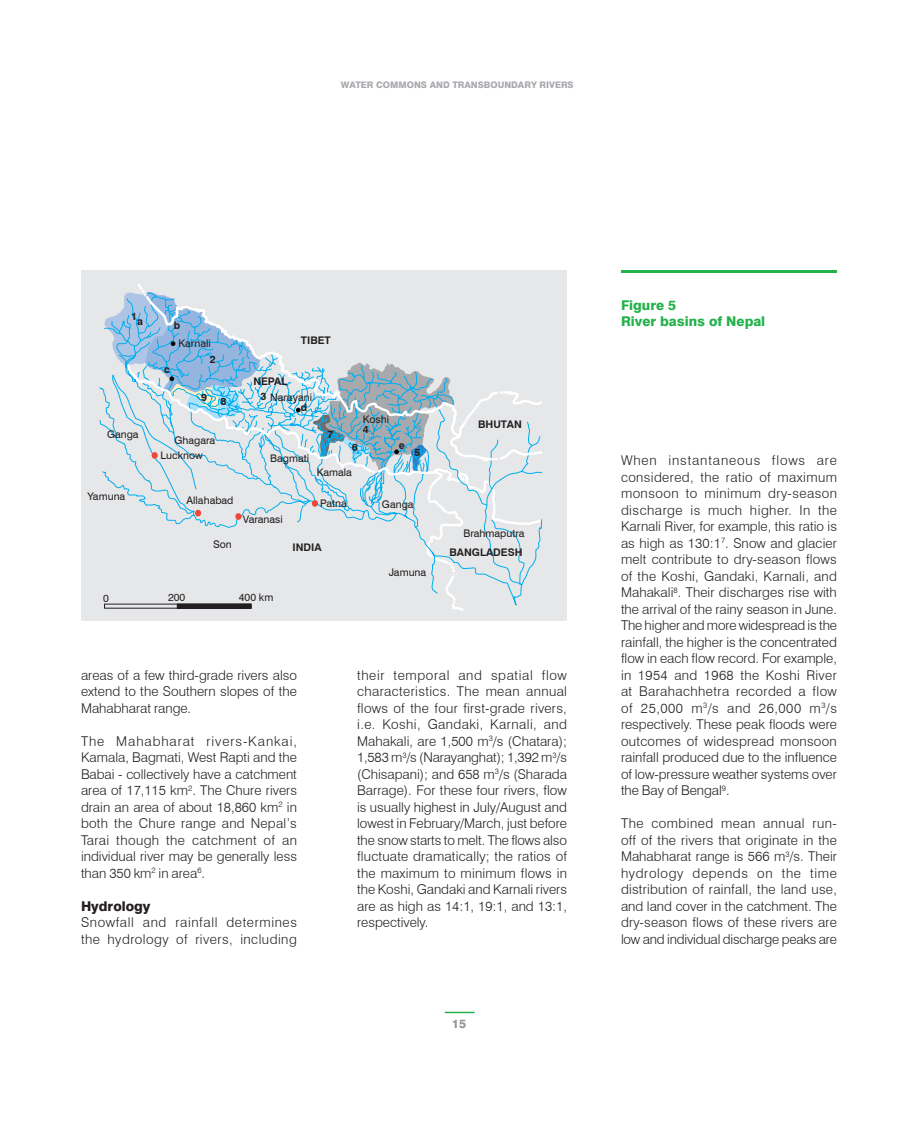
<style>
.page{position:relative;width:918px;height:1134px;background:#fff}
.page>*{position:absolute;margin:0;border:0;box-sizing:border-box;transform-origin:0 0}
.BodyText{font:300 13.5px/16.5px "Swiss 721 BT";color:#231f20;text-align:justify}
.BodyText-2{font:300 13.5px/16.5px "Swiss 721 BT";letter-spacing:.045em;color:#231f20}
.t1{font:800 13.5px "Swiss 721 BT";color:#23b24b}
.Subhead_2{font:800 13.5px "Swiss 721 BT";color:#231f20}
.t2{font:800 12px "Swiss 721 BT";color:#939598}
.Figure_Text{font:10.5px "Swiss 721 BT";color:#231f20}
.Figure_Text-2{font:700 10.5px "Swiss 721 BT";color:#231f20}
.Fig_Title{font:700 10.5px "Swiss 721 BT";color:#231f20}
.t3{font:800 9px "Swiss 721 BT";color:#a8a9ad}
.s1{font-weight:700}
</style>
<div class="page">
<hr style="left:445px;top:1012px;width:30px;height:1px;background:#23b24b">
<div style="left:81px;top:270px;width:486px;height:351px;background:#e6e7e9"></div>
<svg style="left:103px;top:287px;width:440px;height:324px"></svg>
<div style="left:177px;top:604px;width:74px;height:4px;border:1px solid #231f20"></div>
<hr style="left:621px;top:270px;width:216px;height:3px;background:#23b24b">
<div style="left:152px;top:452px;width:6px;height:7px;background:#ef4838;border-radius:50%"></div>
<p class="t3" style="left:341px;top:79px;width:234px">WATER COMMONS AND TRANSBOUNDARY RIVERS</p>
<p class="Figure_Text-2" style="left:131px;top:309px;width:7px">1</p>
<p class="Figure_Text-2" style="left:137px;top:314px;width:7px">a</p>
<p class="Figure_Text-2" style="left:174px;top:318px;width:8px">b</p>
<p class="Figure_Text-2" style="left:164px;top:362px;width:7px">c</p>
<p class="Figure_Text" style="left:179px;top:336px;width:34px">Karnali</p>
<p class="Figure_Text-2" style="left:301px;top:333px;width:31px">TIBET</p>
<p class="Figure_Text-2" style="left:210px;top:352px;width:7px">2</p>
<p class="Figure_Text" style="left:107px;top:427px;width:33px">Ganga</p>
<p class="Figure_Text" style="left:88px;top:489px;width:39px">Yamuna</p>
<p class="Figure_Text-2" style="left:201px;top:390px;width:7px">9</p>
<p class="Figure_Text-2" style="left:220px;top:394px;width:7px">8</p>
<p class="Figure_Text-2" style="left:253px;top:374px;width:36px">NEPAL</p>
<p class="Figure_Text" style="left:260px;top:390px;width:53px"><span class="s1">3</span> Narayani</p>
<p class="Figure_Text-2" style="left:301px;top:400px;width:8px">d</p>
<p class="Figure_Text" style="left:175px;top:433px;width:42px">Ghagara</p>
<p class="Figure_Text" style="left:161px;top:448px;width:44px">Lucknow</p>
<p class="Figure_Text" style="left:270px;top:451px;width:40px">Bagmati</p>
<p class="Figure_Text-2" style="left:328px;top:427px;width:7px">7</p>
<p class="Figure_Text" style="left:363px;top:412px;width:28px">Koshi</p>
<p class="Fig_Title" style="left:363px;top:422px;width:7px">4</p>
<p class="Figure_Text-2" style="left:352px;top:440px;width:7px">6</p>
<p class="Figure_Text-2" style="left:399px;top:438px;width:7px">e</p>
<p class="Figure_Text-2" style="left:415px;top:445px;width:7px">5</p>
<p class="Figure_Text" style="left:187px;top:493px;width:48px">Allahabad</p>
<p class="Figure_Text" style="left:213px;top:537px;width:20px">Son</p>
<p class="Figure_Text" style="left:243px;top:512px;width:42px">Varanasi</p>
<p class="Figure_Text" style="left:317px;top:465px;width:37px">Kamala</p>
<p class="Figure_Text" style="left:320px;top:496px;width:28px">Patna</p>
<p class="Figure_Text" style="left:382px;top:497px;width:33px">Ganga</p>
<p class="Figure_Text-2" style="left:293px;top:540px;width:31px">INDIA</p>
<p class="Figure_Text" style="left:389px;top:565px;width:39px">Jamuna</p>
<p class="Figure_Text" style="left:103px;top:591px;width:7px">0</p>
<p class="Figure_Text" style="left:168px;top:590px;width:19px">200</p>
<p class="Figure_Text" style="left:239px;top:590px;width:36px">400 km</p>
<p class="Figure_Text-2" style="left:478px;top:417px;width:45px">BHUTAN</p>
<p class="Figure_Text" style="left:463px;top:526px;width:63px">Brahmaputra</p>
<p class="Figure_Text-2" style="left:449px;top:545px;width:75px">BANGLADESH</p>
<p class="BodyText" style="left:81px;top:666px;width:218px">areas of a few third-grade rivers also extend to the Southern slopes of the Mahabharat range.</p>
<p class="BodyText" style="left:81px;top:732px;width:218px">The Mahabharat rivers-Kankai, Kamala, Bagmati, West Rapti and the Babai - collectively have a catchment area of 17,115 km<sup>2</sup>. The Chure rivers drain an area of about 18,860 km<sup>2</sup> in both the Chure range and Nepal’s Tarai though the catchment of an individual river may be generally less than 350 km<sup>2</sup> in area<sup>6</sup>.</p>
<p class="Subhead_2" style="left:81px;top:898px;width:71px">Hydrology</p>
<p class="BodyText-2" style="left:81px;top:914px;width:218px">Snowfall and rainfall determines the hydrology of rivers, including</p>
<p class="BodyText" style="left:357px;top:666px;width:211px">their temporal and spatial flow characteristics. The mean annual flows of the four first-grade rivers, i.e. Koshi, Gandaki, Karnali, and Mahakali, are 1,500 m<sup>3</sup>/s (Chatara); 1,583 m<sup>3</sup>/s (Narayanghat); 1,392 m<sup>3</sup>/s (Chisapani); and 658 m<sup>3</sup>/s (Sharada Barrage). For these four rivers, flow is usually highest in July/August and lowest in February/March, just before the snow starts to melt. The flows also fluctuate dramatically; the ratios of the maximum to minimum flows in the Koshi, Gandaki and Karnali rivers are as high as 14:1, 19:1, and 13:1, respectively.</p>
<p class="t2" style="left:452px;top:1017px;width:16px">15</p>
<p class="t1" style="left:621px;top:297px;width:57px">Figure 5</p>
<p class="t1" style="left:621px;top:313px;width:146px">River basins of Nepal</p>
<p class="BodyText" style="left:621px;top:452px;width:218px">When instantaneous flows are considered, the ratio of maximum monsoon to minimum dry-season discharge is much higher. In the Karnali River, for example, this ratio is as high as 130:1<sup>7</sup>. Snow and glacier melt contribute to dry-season flows of the Koshi, Gandaki, Karnali, and Mahakali<sup>8</sup>. Their discharges rise with the arrival of the rainy season in June.<br>The higher and more widespread is the rainfall, the higher is the concentrated flow in each flow record. For example, in 1954 and 1968 the Koshi River at Barahachhetra recorded a flow of 25,000 m<sup>3</sup>/s and 26,000 m<sup>3</sup>/s respectively. These peak floods were outcomes of widespread monsoon rainfall produced due to the influence of low-pressure weather systems over the Bay of Bengal<sup>9</sup>.</p>
<p class="BodyText" style="left:621px;top:815px;width:218px">The combined mean annual run&shy;off of the rivers that originate in the Mahabharat range is 566 m<sup>3</sup>/s. Their hydrology depends on the time distribution of rainfall, the land use, and land cover in the catchment. The dry-season flows of these rivers are low and individual discharge peaks are</p>
</div>
